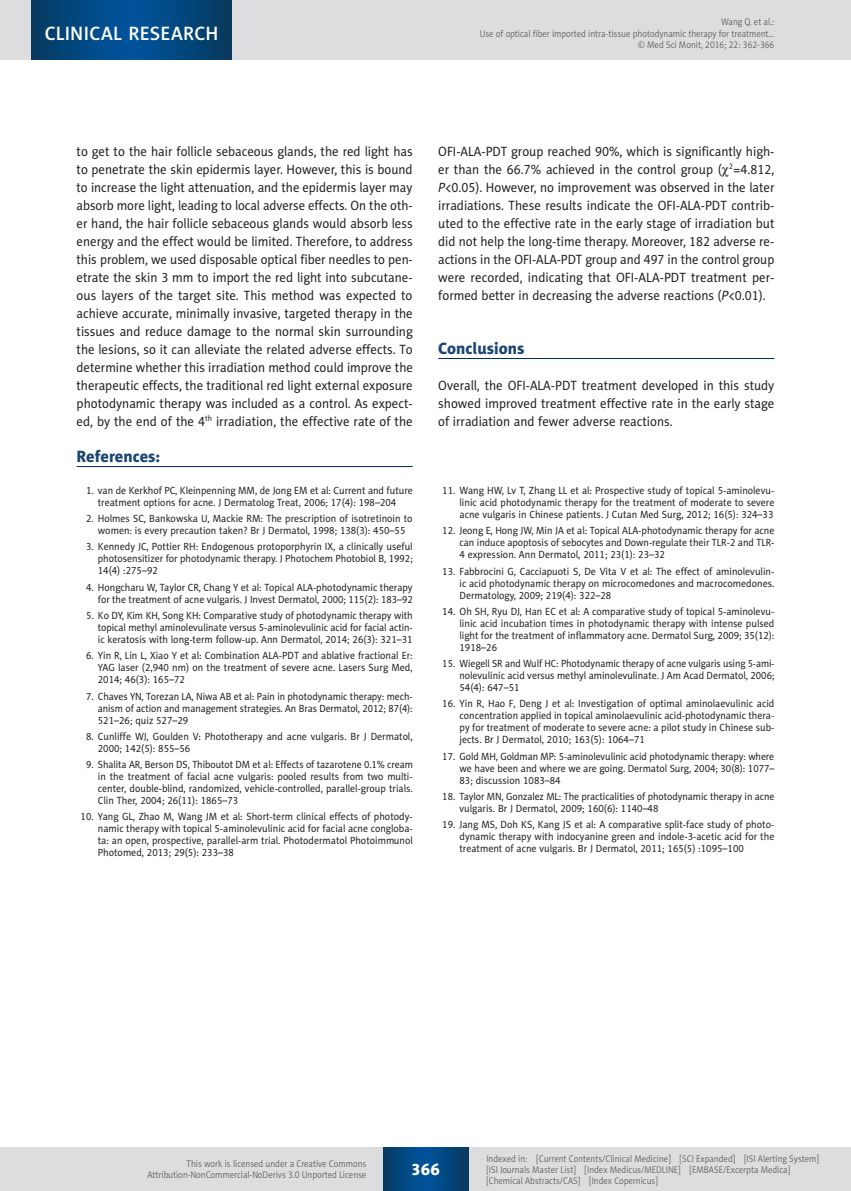
<style>
.page{position:relative;width:851px;height:1191px;background:#fff}
.page>*{position:absolute;margin:0;border:0;box-sizing:border-box;transform-origin:0 0}
.t1{font:19.5px "Naomi Sans EFN Medium";letter-spacing:.015em;color:#fff}
.MSM_Referencje_Tytul{font:16.5px "Naomi Sans EFN Heavy";color:#1a4574}
.MSM_Headline_1{font:16.5px "Naomi Sans EFN Heavy";color:#1a4574}
.t2{font:16.5px "Naomi Sans EFN Heavy";color:#fff}
.MSM_Body{font:13.5px/18px "Naomi Sans EFN";color:#231f20;text-align:justify;scale:.95 1}
.MSM_Referencje_punkt{font:10.5px/12px "Naomi Sans EFN";color:#231f20;text-align:justify;scale:.95 1}
.MSM_Referencje_punkt-2{font:10.5px/12px "Naomi Sans EFN";color:#231f20;text-align:justify;scale:.94 1}
.MSM_Referencje_punkt-3{font:10.5px/12px "Naomi Sans EFN";color:#231f20;text-align:justify;scale:.93 1}
.t3{font:9.75px/11.2px "Naomi Sans EFN Light";color:#57585a;text-align:right;scale:.9 1}
.s1{font-family:"Standard Sym L"}
.s2{font-style:italic}
</style>
<div class="page">
<hr style="left:77px;top:466px;width:335px;height:1px;background:#00295c">
<hr style="left:438px;top:358px;width:336px;height:1px;background:#00295c">
<div style="left:0;top:1148px;width:850px;height:43px;background:#dcdddf"></div>
<svg style="left:383px;top:1147px;width:85px;height:43px;background:#02477e"></svg>
<div style="left:0;top:0;width:850px;height:60px;background:#dcdddf"></div>
<svg style="left:32px;top:0;width:200px;height:60px;background:#02477e"></svg>
<h1 class="t1" style="left:45px;top:22px;width:175px">CLINICAL RESEARCH</h1>
<p class="t3" style="left:479px;top:16px;width:329px">Wang Q. et al.:<br>Use of optical fiber imported intra-tissue photodynamic therapy for treatment… © Med Sci Monit, 2016; 22: 362-366</p>
<p class="MSM_Body" style="left:77px;top:142px;width:355px">to get to the hair follicle sebaceous glands, the red light has to penetrate the skin epidermis layer. However, this is bound to increase the light attenuation, and the epidermis layer may absorb more light, leading to local adverse effects. On the oth&shy;er hand, the hair follicle sebaceous glands would absorb less energy and the effect would be limited. Therefore, to address this problem, we used disposable optical fiber needles to pen&shy;etrate the skin 3 mm to import the red light into subcutane&shy;ous layers of the target site. This method was expected to achieve accurate, minimally invasive, targeted therapy in the tissues and reduce damage to the normal skin surrounding the lesions, so it can alleviate the related adverse effects. To determine whether this irradiation method could improve the therapeutic effects, the traditional red light external exposure photodynamic therapy was included as a control. As expect&shy;ed, by the end of the 4<sup>th</sup> irradiation, the effective rate of the</p>
<p class="MSM_Referencje_Tytul" style="left:77px;top:446px;width:85px">References:</p>
<p class="MSM_Referencje_punkt" style="left:86px;top:484px;width:345px;text-align:center">1. van de Kerkhof PC, Kleinpenning MM, de Jong EM et al: Current and future treatment options for acne. J Dermatolog Treat, 2006; 17(4): 198–204</p>
<p class="MSM_Referencje_punkt" style="left:86px;top:513px;width:345px;text-align:center">2. Holmes SC, Bankowska U, Mackie RM: The prescription of isotretinoin to women: is every precaution taken? Br J Dermatol, 1998; 138(3): 450–55</p>
<p class="MSM_Referencje_punkt" style="left:98px;top:541px;width:333px;text-indent:-12px">3. Kennedy JC, Pottier RH: Endogenous protoporphyrin IX, a clinically useful photosensitizer for photodynamic therapy. J Photochem Photobiol B, 1992; 14(4) :275–92</p>
<p class="MSM_Referencje_punkt" style="left:86px;top:581px;width:345px;text-align:right">4. Hongcharu W, Taylor CR, Chang Y et al: Topical ALA-photodynamic therapy for the treatment of acne vulgaris. J Invest Dermatol, 2000; 115(2): 183–92</p>
<p class="MSM_Referencje_punkt-2" style="left:98px;top:609px;width:336px;text-indent:-12px">5. Ko DY, Kim KH, Song KH: Comparative study of photodynamic therapy with topical methyl aminolevulinate versus 5-aminolevulinic acid for facial actin&shy;ic keratosis with long-term follow-up. Ann Dermatol, 2014; 26(3): 321–31</p>
<p class="MSM_Referencje_punkt" style="left:98px;top:650px;width:333px;text-indent:-12px">6. Yin R, Lin L, Xiao Y et al: Combination ALA-PDT and ablative fractional Er:<br>YAG laser (2,940 nm) on the treatment of severe acne. Lasers Surg Med, 2014; 46(3): 165–72</p>
<p class="MSM_Referencje_punkt-2" style="left:98px;top:690px;width:336px;text-indent:-12px">7. Chaves YN, Torezan LA, Niwa AB et al: Pain in photodynamic therapy: mech&shy;anism of action and management strategies. An Bras Dermatol, 2012; 87(4):<br>521–26; quiz 527–29</p>
<p class="MSM_Referencje_punkt" style="left:98px;top:730px;width:333px;text-indent:-12px">8. Cunliffe WJ, Goulden V: Phototherapy and acne vulgaris. Br J Dermatol,<br>2000; 142(5): 855–56</p>
<p class="MSM_Referencje_punkt-2" style="left:98px;top:758px;width:337px;text-indent:-12px">9. Shalita AR, Berson DS, Thiboutot DM et al: Effects of tazarotene 0.1% cream in the treatment of facial acne vulgaris: pooled results from two multi&shy;center, double-blind, randomized, vehicle-controlled, parallel-group trials.<br>Clin Ther, 2004; 26(11): 1865–73</p>
<p class="MSM_Referencje_punkt" style="left:98px;top:811px;width:333px;text-indent:-17px">10. Yang GL, Zhao M, Wang JM et al: Short-term clinical effects of photody&shy;namic therapy with topical 5-aminolevulinic acid for facial acne congloba&shy;ta: an open, prospective, parallel-arm trial. Photodermatol Photoimmunol Photomed, 2013; 29(5): 233–38</p>
<p class="MSM_Body" style="left:438px;top:142px;width:355px">OFI-ALA-PDT group reached 90%, which is significantly high&shy;er than the 66.7% achieved in the control group (<span class="s1">c</span><sup>2</sup>=4.812, <span class="s2">P</span>&lt;0.05). However, no improvement was observed in the later irradiations. These results indicate the OFI-ALA-PDT contrib&shy;uted to the effective rate in the early stage of irradiation but did not help the long-time therapy. Moreover, 182 adverse re&shy;actions in the OFI-ALA-PDT group and 497 in the control group were recorded, indicating that OFI-ALA-PDT treatment per&shy;formed better in decreasing the adverse reactions (<span class="s2">P</span>&lt;0.01).</p>
<p class="MSM_Headline_1" style="left:438px;top:338px;width:88px">Conclusions</p>
<p class="MSM_Body" style="left:438px;top:376px;width:355px">Overall, the OFI-ALA-PDT treatment developed in this study showed improved treatment effective rate in the early stage of irradiation and fewer adverse reactions.</p>
<p class="MSM_Referencje_punkt" style="left:459px;top:484px;width:333px;text-indent:-17px">11. Wang HW, Lv T, Zhang LL et al: Prospective study of topical 5-aminolevu&shy;linic acid photodynamic therapy for the treatment of moderate to severe acne vulgaris in Chinese patients. J Cutan Med Surg, 2012; 16(5): 324–33</p>
<p class="MSM_Referencje_punkt" style="left:459px;top:525px;width:333px;text-indent:-17px">12. Jeong E, Hong JW, Min JA et al: Topical ALA-photodynamic therapy for acne can induce apoptosis of sebocytes and Down-regulate their TLR-2 and TLR-4 expression. Ann Dermatol, 2011; 23(1): 23–32</p>
<p class="MSM_Referencje_punkt" style="left:459px;top:565px;width:333px;text-indent:-17px">13. Fabbrocini G, Cacciapuoti S, De Vita V et al: The effect of aminolevulin&shy;ic acid photodynamic therapy on microcomedones and macrocomedones.<br>Dermatology, 2009; 219(4): 322–28</p>
<p class="MSM_Referencje_punkt" style="left:459px;top:605px;width:333px;text-indent:-17px">14. Oh SH, Ryu DJ, Han EC et al: A comparative study of topical 5-aminolevu&shy;linic acid incubation times in photodynamic therapy with intense pulsed light for the treatment of inflammatory acne. Dermatol Surg, 2009; 35(12):<br>1918–26</p>
<p class="MSM_Referencje_punkt-3" style="left:459px;top:657px;width:340px;text-indent:-17px">15. Wiegell SR and Wulf HC: Photodynamic therapy of acne vulgaris using 5-ami&shy;nolevulinic acid versus methyl aminolevulinate. J Am Acad Dermatol, 2006; 54(4): 647–51</p>
<p class="MSM_Referencje_punkt" style="left:459px;top:698px;width:333px;text-indent:-17px">16. Yin R, Hao F, Deng J et al: Investigation of optimal aminolaevulinic acid concentration applied in topical aminolaevulinic acid-photodynamic thera&shy;py for treatment of moderate to severe acne: a pilot study in Chinese sub&shy;jects. Br J Dermatol, 2010; 163(5): 1064–71</p>
<p class="MSM_Referencje_punkt-2" style="left:459px;top:750px;width:336px;text-indent:-17px">17. Gold MH, Goldman MP: 5-aminolevulinic acid photodynamic therapy: where we have been and where we are going. Dermatol Surg, 2004; 30(8): 1077– 83; discussion 1083–84</p>
<p class="MSM_Referencje_punkt-2" style="left:459px;top:790px;width:336px;text-indent:-17px">18. Taylor MN, Gonzalez ML: The practicalities of photodynamic therapy in acne vulgaris. Br J Dermatol, 2009; 160(6): 1140–48</p>
<p class="MSM_Referencje_punkt" style="left:459px;top:818px;width:333px;text-indent:-17px">19. Jang MS, Doh KS, Kang JS et al: A comparative split-face study of photo&shy;dynamic therapy with indocyanine green and indole-3-acetic acid for the treatment of acne vulgaris. Br J Dermatol, 2011; 165(5) :1095–100</p>
<p class="t3" style="left:147px;top:1158px;width:245px">This work is licensed under a Creative Commons<br>Attribution-NonCommercial-NoDerivs 3.0 Unported License</p>
<h2 class="t2" style="left:411px;top:1159px;width:30px">366</h2>
<p class="t3" style="left:486px;top:1152px;width:371px;text-align:left">Indexed in: [Current Contents/Clinical Medicine] [SCI Expanded] [ISI Alerting System] [ISI Journals Master List] [Index Medicus/MEDLINE] [EMBASE/Excerpta Medica] [Chemical Abstracts/CAS] [Index Copernicus]</p>
</div>
